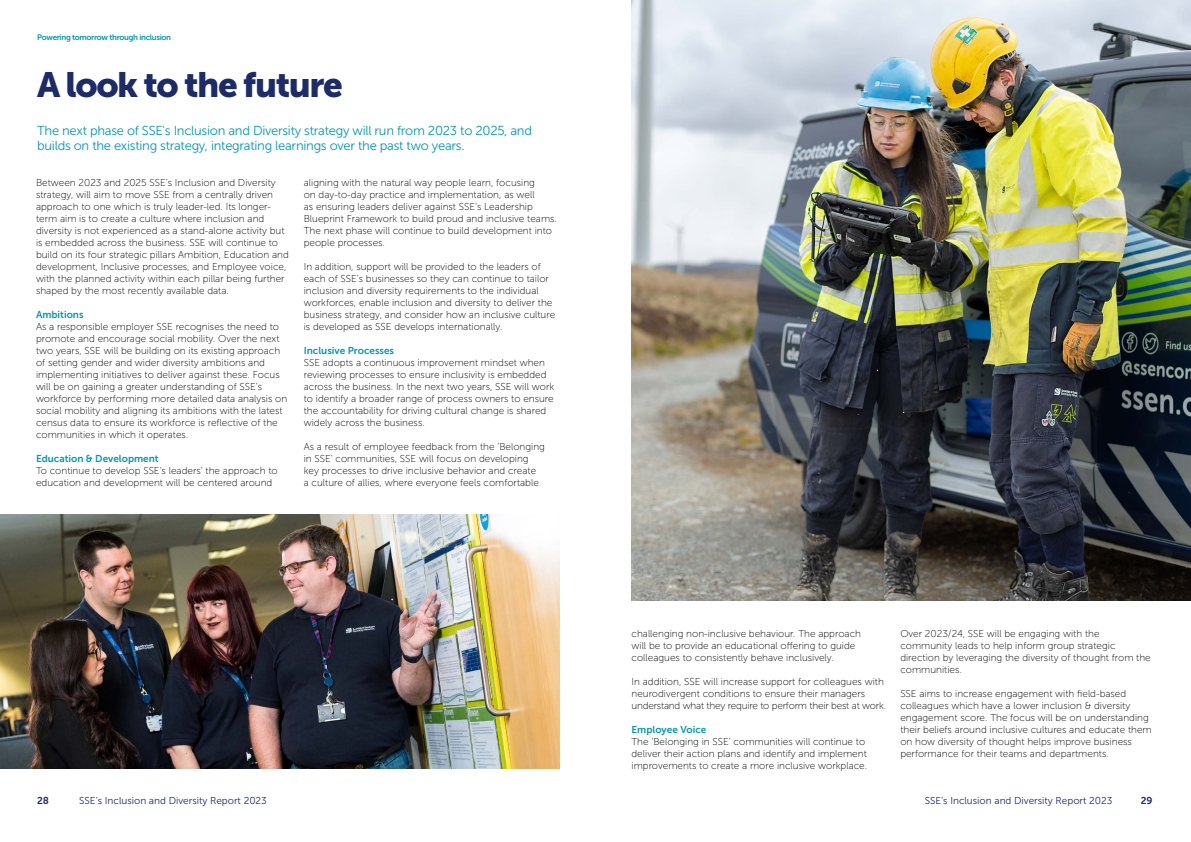
<style>
.page{position:relative;width:1191px;height:842px;background:#fff}
.page>*{position:absolute;margin:0;border:0;box-sizing:border-box;transform-origin:0 0}
.t1{font:35px "Museo Sans 900";letter-spacing:-.04em;color:#1c2b6a}
.t2{font:13px/15px "Museo Sans 300";letter-spacing:-.02em;color:#0099b3}
.t3{font:10px/12px "Museo Sans 100";color:#000}
.t4{font:10px "Museo Sans 300";color:#1c2b6a}
.t5{font:10px "Museo Sans 700";color:#0099b3}
.t6{font:10px "Museo Sans 700";color:#1c2b6a}
.t7{font:8px "Museo Sans 700";letter-spacing:-.04em;color:#0099b3}
</style>
<div class="page">
<img style="left:0;top:514px;width:559px;height:254px">
<img style="left:631px;top:0;width:560px;height:601px">
<p class="t7" style="left:37px;top:32px;width:135px">Powering tomorrow through inclusion</p>
<h1 class="t1" style="left:37px;top:65px;width:307px">A look to the future</h1>
<h2 class="t2" style="left:37px;top:123px;width:496px">The next phase of SSE's Inclusion and Diversity strategy will run from 2023 to 2025, and builds on the existing strategy, integrating learnings over the past two years.</h2>
<p class="t3" style="left:36px;top:177px;width:254px">Between 2023 and 2025 SSE’s Inclusion and Diversity strategy, will aim to move SSE from a centrally driven approach to one which is truly leader-led. Its longer&shy;term aim is to create a culture where inclusion and diversity is not experienced as a stand-alone activity but is embedded across the business. SSE will continue to build on its four strategic pillars Ambition, Education and development, Inclusive processes, and Employee voice, with the planned activity within each pillar being further shaped by the most recently available data.</p>
<p class="t5" style="left:36px;top:309px;width:49px">Ambitions</p>
<p class="t3" style="left:36px;top:321px;width:253px">As a responsible employer SSE recognises the need to promote and encourage social mobility. Over the next two years, SSE will be building on its existing approach of setting gender and wider diversity ambitions and implementing initiatives to deliver against these. Focus will be on gaining a greater understanding of SSE’s workforce by performing more detailed data analysis on social mobility and aligning its ambitions with the latest census data to ensure its workforce is reflective of the communities in which it operates.</p>
<p class="t5" style="left:36px;top:453px;width:124px">Education &amp; Development</p>
<p class="t3" style="left:36px;top:465px;width:243px">To continue to develop SSE’s leaders’ the approach to education and development will be centered around</p>
<p class="t3" style="left:304px;top:177px;width:255px">aligning with the natural way people learn, focusing<br>on day-to-day practice and implementation, as well<br>as ensuring leaders deliver against SSE’s Leadership Blueprint Framework to build proud and inclusive teams.<br>The next phase will continue to build development into people processes.</p>
<p class="t3" style="left:304px;top:261px;width:253px">In addition, support will be provided to the leaders of each of SSE’s businesses so they can continue to tailor inclusion and diversity requirements to the individual workforces, enable inclusion and diversity to deliver the business strategy, and consider how an inclusive culture is developed as SSE develops internationally.</p>
<p class="t5" style="left:304px;top:345px;width:92px">Inclusive Processes</p>
<p class="t3" style="left:304px;top:357px;width:252px">SSE adopts a continuous improvement mindset when reviewing processes to ensure inclusivity is embedded across the business. In the next two years, SSE will work to identify a broader range of process owners to ensure the accountability for driving cultural change is shared widely across the business.</p>
<p class="t3" style="left:304px;top:441px;width:243px">As a result of employee feedback from the ‘Belonging in SSE’ communities, SSE will focus on developing key processes to drive inclusive behavior and create<br>a culture of allies, where everyone feels comfortable</p>
<p class="t6" style="left:37px;top:795px;width:13px">28</p>
<p class="t4" style="left:79px;top:795px;width:189px">SSE’s Inclusion and Diversity Report 2023</p>
<p class="t3" style="left:631px;top:627px;width:231px">challenging non-inclusive behaviour. The approach will be to provide an educational offering to guide colleagues to consistently behave inclusively.</p>
<p class="t3" style="left:631px;top:675px;width:256px">In addition, SSE will increase support for colleagues with neurodivergent conditions to ensure their managers understand what they require to perform their best at work.</p>
<p class="t5" style="left:631px;top:723px;width:76px">Employee Voice</p>
<p class="t3" style="left:631px;top:735px;width:237px">The ‘Belonging in SSE’ communities will continue to deliver their action plans and identify and implement improvements to create a more inclusive workplace.</p>
<p class="t3" style="left:900px;top:627px;width:252px">Over 2023/24, SSE will be engaging with the community leads to help inform group strategic direction by leveraging the diversity of thought from the communities.</p>
<p class="t3" style="left:900px;top:687px;width:253px">SSE aims to increase engagement with field-based colleagues which have a lower inclusion &amp; diversity engagement score. The focus will be on understanding their beliefs around inclusive cultures and educate them on how diversity of thought helps improve business performance for their teams and departments.</p>
<p class="t4" style="left:924px;top:795px;width:189px">SSE’s Inclusion and Diversity Report 2023</p>
<p class="t6" style="left:1140px;top:795px;width:13px">29</p>
</div>
